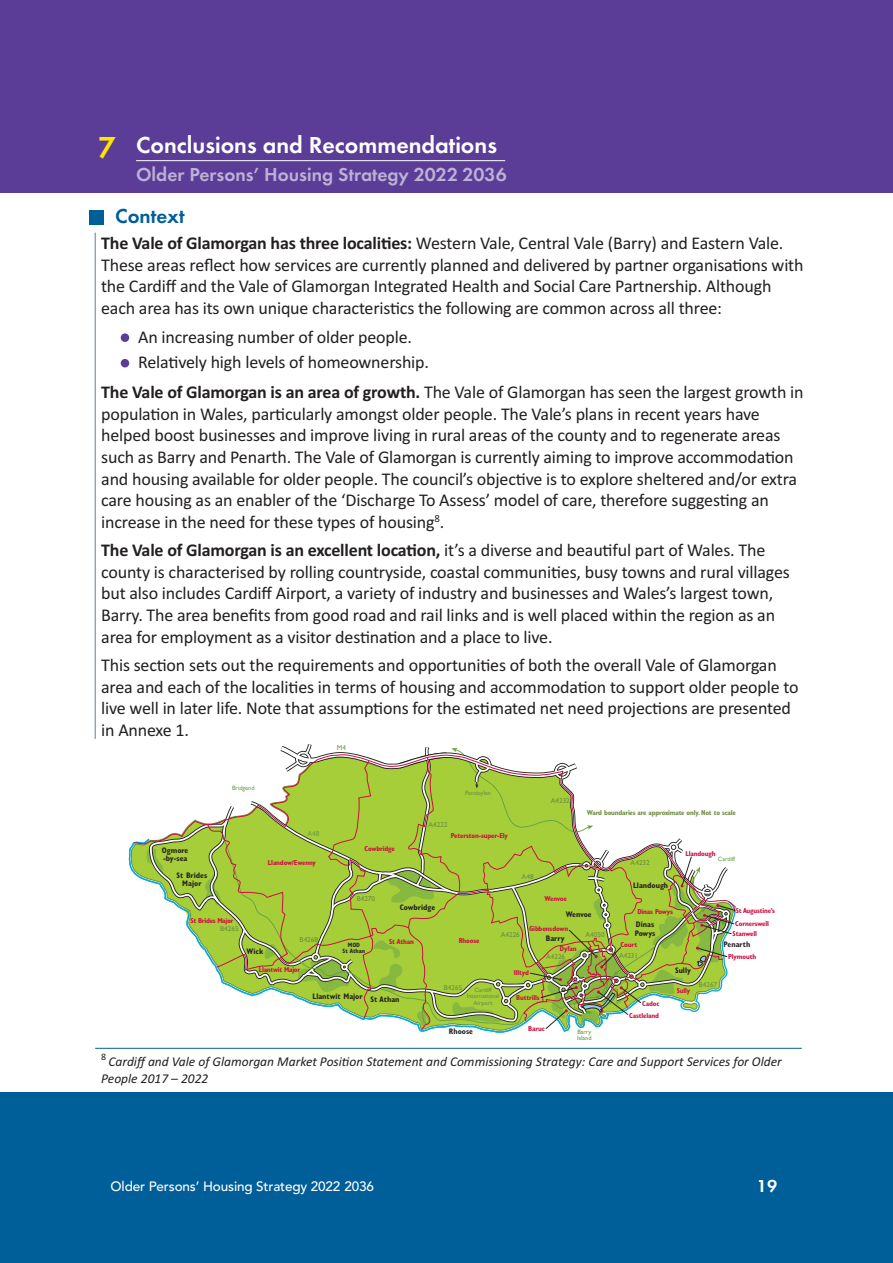
<style>
.page{position:relative;width:893px;height:1263px;background:#fff}
.page>*{position:absolute;margin:0;border:0;box-sizing:border-box;transform-origin:0 0}
.t1{font:600 24px "Futura EFCE";color:#fff}
.t2{font:600 21px "Futura EFCE";color:#005e99}
.t3{font:600 19.5px "Futura EFCE";color:rgb(255 255 255/.6)}
.t4{font:18px/21.6px "Calibri";letter-spacing:-.01em;color:#231f20}
.t5{font:600 18px "Futura EFCE";color:#fff}
.t6{font:italic 13.5px/17.5px "Calibri";color:#231f20}
.t7{font:500 13.5px "Avenir";letter-spacing:-.01em;color:#fff}
.t8{font:700 condensed 8.1px/8.1px "Gill Sans Std";color:#231f20}
.t9{font:700 condensed 7.2px/12.5px "Gill Sans Std";letter-spacing:-.02em;color:#cd0d40;text-align:right}
.t10{font:7.2px "Gill Sans";color:#6b8f41}
.t11{font:700 condensed 7.2px "Gill Sans Std";letter-spacing:-.03em;color:#6b8f41}
.t12{font:7.2px "Gill Sans";color:#65a043}
.t13{font:6.3px/6.3px "Gill Sans";color:#6b8f41;text-align:center}
.t14{font:6.3px "Gill Sans";color:#65a043}
.t15{font:700 condensed 6.3px/5.4px "Gill Sans Std";color:#231f20;text-align:center}
.s1{font-size:31.5px;color:#fee403}
.s2{font-weight:700}
</style>
<div class="page">
<hr style="left:95px;top:1048px;width:707px;height:1px;background:#005e99">
<hr style="left:95px;top:233px;width:1px;height:506px;background:#637984">
<div style="left:89px;top:210px;width:15px;height:14px;background:#005e99"></div>
<div style="left:0;top:0;width:893px;height:192px;background:#5b3d98"></div>
<hr style="left:136px;top:160px;width:369px;height:1px;background:#fff">
<div style="left:0;top:1093px;width:893px;height:170px;background:#005e99"></div>
<div style="left:121px;top:333px;width:8px;height:9px;background:#5b3d98;border-radius:50%"></div>
<div style="left:121px;top:359px;width:8px;height:8px;background:#5b3d98;border-radius:50%"></div>
<svg style="left:133px;top:744px;width:603px;height:289px"></svg>
<p class="t1" style="left:98px;top:135px;width:400px"><span class="s1">7</span> Conclusions and Recommendations</p>
<p class="t3" style="left:136px;top:167px;width:372px">Older Persons’ Housing Strategy 2022 2036</p>
<h3 class="t2" style="left:115px;top:207px;width:71px">Context</h3>
<p class="t4" style="left:101px;top:232px;width:704px"><span class="s2">The Vale of Glamorgan has three localites:</span> Western Vale, Central Vale (Barry) and Eastern Vale.<br>These areas reflect how services are currently planned and delivered by partner organisatons with the Cardiff and the Vale of Glamorgan Integrated Health and Social Care Partnership. Although each area has its own unique characteristcs the following are common across all three:</p>
<p class="t4" style="left:138px;top:326px;width:275px">An increasing number of older people.</p>
<p class="t4" style="left:138px;top:351px;width:292px">Relatvely high levels of homeownership.</p>
<p class="t4" style="left:101px;top:381px;width:704px"><span class="s2">The Vale of Glamorgan is an area of growth.</span> The Vale of Glamorgan has seen the largest growth in populaton in Wales, partcularly amongst older people. The Vale’s plans in recent years have helped boost businesses and improve living in rural areas of the county and to regenerate areas such as Barry and Penarth. The Vale of Glamorgan is currently aiming to improve accommodaton and housing available for older people. The council’s objectve is to explore sheltered and/or extra care housing as an enabler of the ‘Discharge To Assess’ model of care, therefore suggestng an increase in the need for these types of housing<sup>8</sup>.</p>
<p class="t4" style="left:101px;top:539px;width:690px"><span class="s2">The Vale of Glamorgan is an excellent locaton,</span> it’s a diverse and beautful part of Wales. The county is characterised by rolling countryside, coastal communites, busy towns and rural villages but also includes Cardiff Airport, a variety of industry and businesses and Wales’s largest town, Barry. The area benefits from good road and rail links and is well placed within the region as an area for employment as a visitor destnaton and a place to live.</p>
<p class="t4" style="left:101px;top:654px;width:699px">This secton sets out the requirements and opportunites of both the overall Vale of Glamorgan area and each of the localites in terms of housing and accommodaton to support older people to live well in later life. Note that assumptons for the estmated net need projectons are presented in Annexe 1.</p>
<p class="t12" style="left:337px;top:744px;width:11px">M4</p>
<p class="t14" style="left:232px;top:784px;width:24px">Bridgend</p>
<p class="t13" style="left:465px;top:789px;width:27px">Pendoylan</p>
<p class="t10" style="left:551px;top:796px;width:21px">A4232</p>
<p class="t11" style="left:587px;top:810px;width:150px">Ward boundaries are approximate only. Not to scale</p>
<p class="t10" style="left:428px;top:820px;width:21px">A4222</p>
<p class="t12" style="left:307px;top:829px;width:13px">A48</p>
<p class="t9" style="left:451px;top:830px;width:59px">Peterston-super-Ely</p>
<p class="t8" style="left:162px;top:847px;width:28px">Ogmore -by-sea</p>
<p class="t9" style="left:268px;top:857px;width:50px">Llandow/Ewenny</p>
<p class="t9" style="left:364px;top:843px;width:32px">Cowbridge</p>
<p class="t10" style="left:631px;top:858px;width:21px">A4232</p>
<p class="t9" style="left:685px;top:848px;width:32px">Llandough</p>
<p class="t14" style="left:718px;top:856px;width:19px">Cardiff</p>
<p class="t8" style="left:177px;top:872px;width:32px;text-align:center">St Brides<br>Major</p>
<p class="t9" style="left:191px;top:915px;width:44px">St Brides Major</p>
<p class="t10" style="left:220px;top:924px;width:20px">B4265</p>
<p class="t8" style="left:247px;top:948px;width:18px">Wick</p>
<p class="t10" style="left:300px;top:935px;width:20px">B4268</p>
<p class="t10" style="left:357px;top:894px;width:20px">B4270</p>
<p class="t15" style="left:343px;top:943px;width:24px">MOD<br>St Athan</p>
<p class="t8" style="left:400px;top:904px;width:37px">Cowbridge</p>
<p class="t9" style="left:389px;top:935px;width:26px">St Athan</p>
<p class="t9" style="left:459px;top:935px;width:22px">Rhoose</p>
<p class="t10" style="left:522px;top:872px;width:13px">A48</p>
<p class="t10" style="left:501px;top:930px;width:21px">A4226</p>
<p class="t8" style="left:633px;top:881px;width:37px">Llandough</p>
<p class="t8" style="left:635px;top:921px;width:22px">Dinas<br>Powys</p>
<p class="t9" style="left:544px;top:893px;width:24px">Wenvoe</p>
<p class="t9" style="left:637px;top:906px;width:37px">Dinas Powys</p>
<p class="t8" style="left:566px;top:910px;width:27px">Wenvoe</p>
<p class="t9" style="left:529px;top:923px;width:41px">Gibbonsdown</p>
<p class="t10" style="left:585px;top:930px;width:21px">A4050</p>
<p class="t8" style="left:546px;top:935px;width:20px">Barry</p>
<p class="t9" style="left:621px;top:939px;width:18px">Court</p>
<p class="t9" style="left:560px;top:943px;width:18px">Dyfan</p>
<p class="t10" style="left:546px;top:952px;width:21px">A4226</p>
<p class="t10" style="left:619px;top:951px;width:21px">A4231</p>
<p class="t9" style="left:736px;top:905px;width:41px">St Augustine’s</p>
<p class="t9" style="left:733px;top:920px;width:38px;line-height:9.9px;text-align:left;text-indent:3px">Cornerswell<br>Stanwell</p>
<p class="t8" style="left:723px;top:941px;width:28px">Penarth</p>
<p class="t9" style="left:728px;top:951px;width:30px">Plymouth</p>
<p class="t9" style="left:259px;top:964px;width:43px">Llantwit Major</p>
<p class="t9" style="left:514px;top:967px;width:17px">Illtyd</p>
<p class="t8" style="left:675px;top:967px;width:17px">Sully</p>
<p class="t8" style="left:312px;top:993px;width:52px">Llantwit Major</p>
<p class="t8" style="left:370px;top:996px;width:31px">St Athan</p>
<p class="t10" style="left:444px;top:983px;width:20px">B4265</p>
<p class="t13" style="left:467px;top:987px;width:34px">Cardiff<br>International<br>Airport</p>
<p class="t8" style="left:449px;top:1028px;width:26px">Rhoose</p>
<p class="t9" style="left:516px;top:991px;width:25px">Buttrills</p>
<p class="t9" style="left:528px;top:1022px;width:18px">Baruc</p>
<p class="t13" style="left:577px;top:1028px;width:16px;text-align:left">Barry<br>Island</p>
<p class="t9" style="left:629px;top:998px;width:32px">Cadoc<br>Castleland</p>
<p class="t9" style="left:677px;top:985px;width:15px">Sully</p>
<p class="t10" style="left:699px;top:980px;width:20px">B4267</p>
<p class="t6" style="left:101px;top:1052px;width:682px"><sup>8</sup> Cardiffand Vale of Glamorgan Market Positon Statement and Commissioning Strategy: Care and Support Services for Older<br>People 2017 – 2022</p>
<p class="t7" style="left:111px;top:1175px;width:265px">Older Persons’ Housing Strategy 2022 2036</p>
<p class="t5" style="left:757px;top:1178px;width:22px">19</p>
</div>
